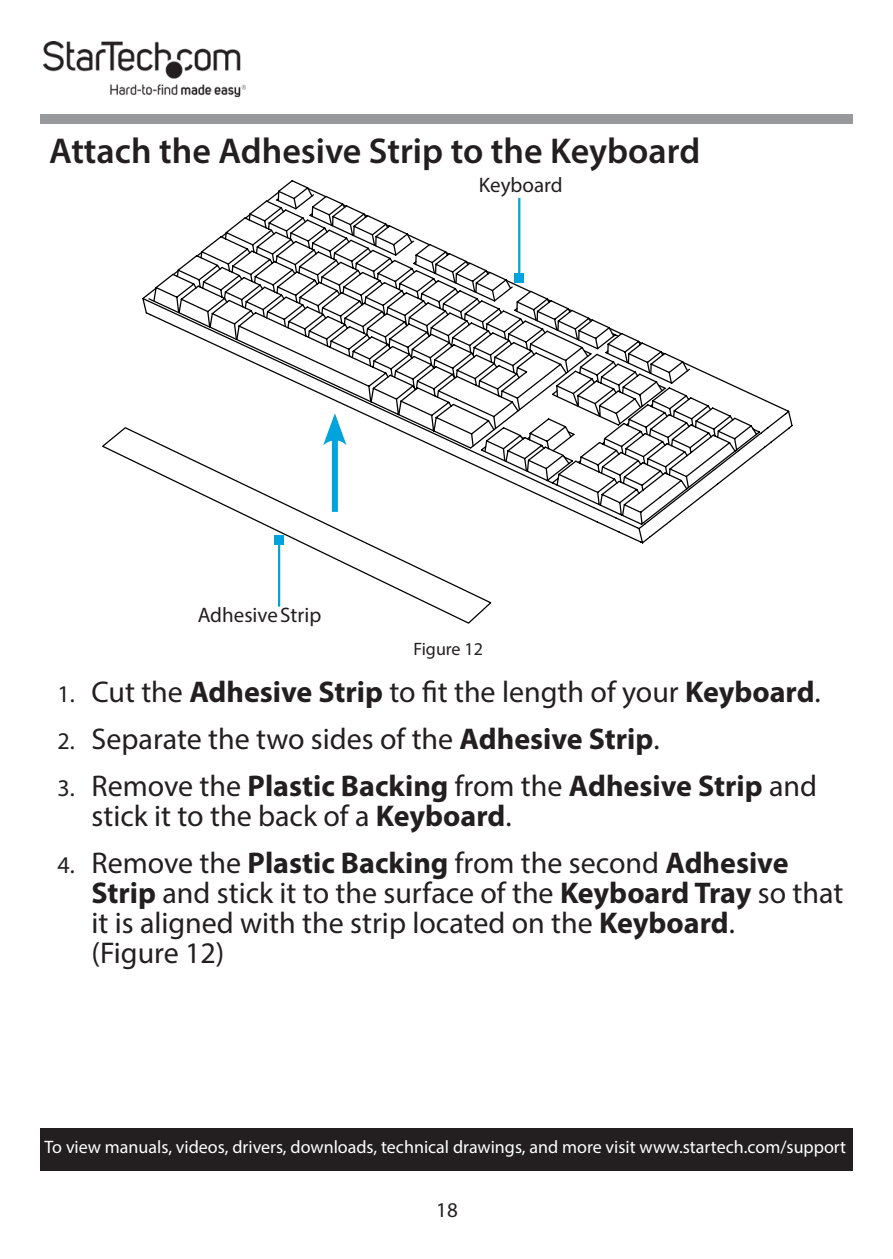
<style>
.page{position:relative;width:893px;height:1259px;background:#fff}
.page>*{position:absolute;margin:0;border:0;box-sizing:border-box;transform-origin:0 0}
.t1{font:600 36px "Myriad Pro";color:#231f20}
.t2{font:30px/30px "Myriad Pro";color:#231f20}
.Paragraph_Style_1{font:21px "Myriad Pro";color:#231f20}
.t3{font:18px "Myriad Pro";color:#fff}
.Image_Text{font:18px "Myriad Pro";color:#231f20}
.s1{font-size:24px}
.s2{font-weight:700}
</style>
<div class="page">
<img style="left:43px;top:42px;width:203px;height:55px">
<div style="left:40px;top:115px;width:812px;height:9px;background:#97999c"></div>
<div style="left:40px;top:1128px;width:812px;height:42px;background:#231f20"></div>
<svg style="left:493px;top:197px;width:300px;height:347px"></svg>
<svg style="left:493px;top:297px;width:219px;height:175px"></svg>
<svg style="left:493px;top:261px;width:99px;height:142px"></svg>
<svg style="left:102px;top:180px;width:391px;height:444px"></svg>
<div style="left:332px;top:434px;width:6px;height:78px;background:#00a3db"></div>
<svg style="left:323px;top:413px;width:24px;height:32px"></svg>
<hr style="left:278px;top:540px;width:2px;height:66px;background:#00a3db">
<div style="left:275px;top:535px;width:9px;height:9px;background:#00a3db"></div>
<hr style="left:518px;top:198px;width:2px;height:80px;background:#00a3db">
<div style="left:515px;top:273px;width:9px;height:9px;background:#00a3db"></div>
<h2 class="t1" style="left:49px;top:128px;width:653px">Attach the Adhesive Strip to the Keyboard</h2>
<p class="Paragraph_Style_1" style="left:479px;top:172px;width:85px">Keyboard</p>
<p class="Paragraph_Style_1" style="left:198px;top:602px;width:125px">Adhesive Strip</p>
<p class="Image_Text" style="left:413px;top:638px;width:71px">Figure 12</p>
<p class="t2" style="left:58px;top:677px;width:765px"><span class="s1">1.</span> Cut the <span class="s2">Adhesive Strip</span> to fit the length of your <span class="s2">Keyboard</span>.</p>
<p class="t2" style="left:58px;top:724px;width:604px"><span class="s1">2.</span> Separate the two sides of the <span class="s2">Adhesive Strip</span>.</p>
<p class="t2" style="left:92px;top:771px;width:727px;text-indent:-34px"><span class="s1">3.</span> Remove the <span class="s2">Plastic Backing</span> from the <span class="s2">Adhesive Strip</span> and stick it to the back of a <span class="s2">Keyboard</span>.</p>
<p class="t2" style="left:92px;top:848px;width:753px;text-indent:-34px"><span class="s1">4.</span> Remove the <span class="s2">Plastic Backing</span> from the second <span class="s2">Adhesive Strip</span> and stick it to the surface of the <span class="s2">Keyboard Tray</span> so that it is aligned with the strip located on the <span class="s2">Keyboard</span>.<br>(Figure 12)</p>
<p class="t3" style="left:45px;top:1135px;width:803px">To view manuals, videos, drivers, downloads, technical drawings, and more visit www.startech.com/support</p>
<p class="Paragraph_Style_1" style="left:436px;top:1197px;width:23px">18</p>
</div>
